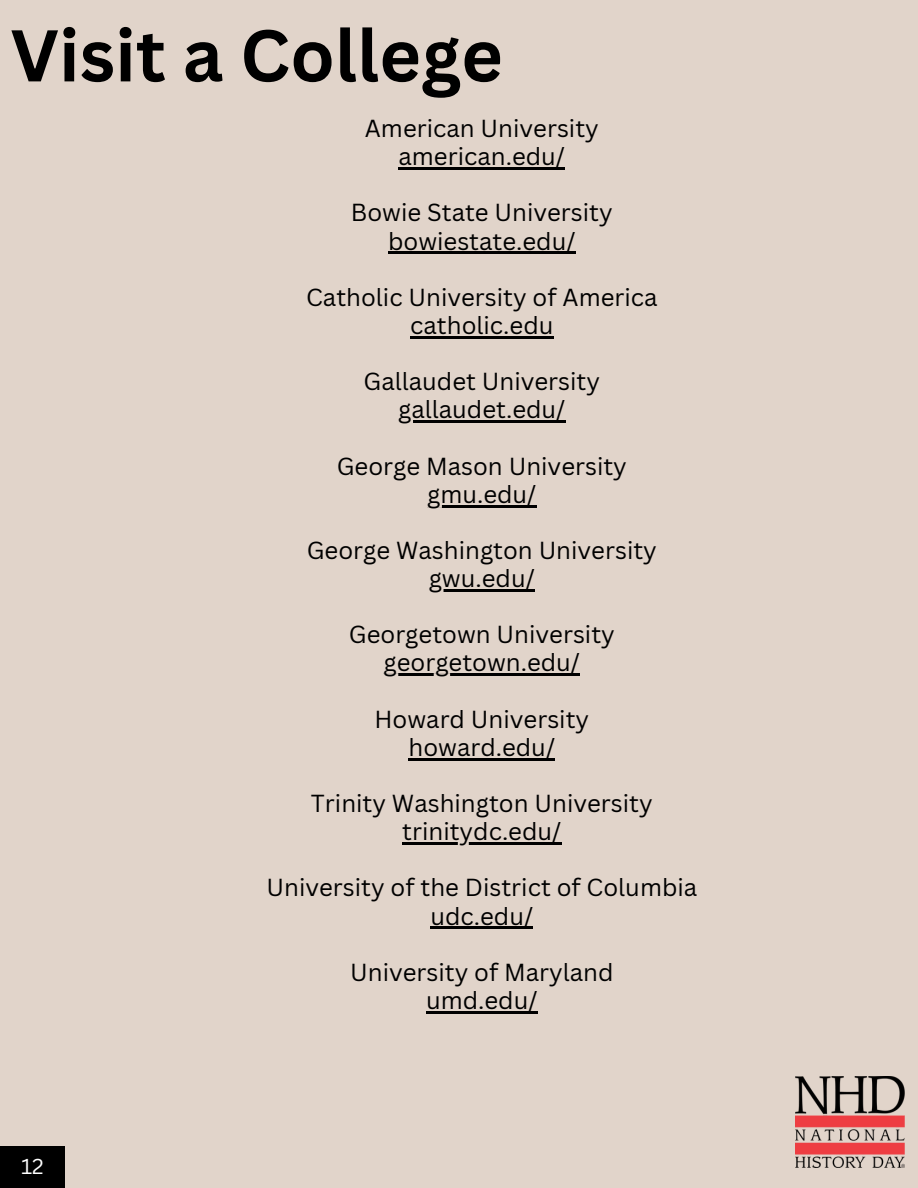
<style>
.page{position:relative;width:918px;height:1188px;background:#e1d4ca}
.page>*{position:absolute;margin:0;border:0;box-sizing:border-box;transform-origin:0 0}
.t1{font:700 71.55px "Canva Sans";color:#000}
.t2{font:24px/28.2px "Canva Sans";color:#000;text-align:center}
.t3{font:21px "Canva Sans";color:#fff}
</style>
<div class="page">
<img style="left:795px;top:1076px;width:109px;height:91px">
<div style="left:0;top:1147px;width:65px;height:41px;background:#000"></div>
<hr style="left:399px;top:167px;width:166px;height:3px;background:#000">
<hr style="left:388px;top:252px;width:188px;height:2px;background:#000">
<hr style="left:410px;top:336px;width:143px;height:2px;background:#000">
<hr style="left:398px;top:421px;width:167px;height:2px;background:#000">
<hr style="left:427px;top:505px;width:110px;height:2px;background:#000">
<hr style="left:429px;top:589px;width:106px;height:3px;background:#000">
<hr style="left:384px;top:674px;width:196px;height:2px;background:#000">
<hr style="left:408px;top:758px;width:147px;height:2px;background:#000">
<hr style="left:402px;top:842px;width:159px;height:3px;background:#000">
<hr style="left:430px;top:927px;width:103px;height:2px;background:#000">
<hr style="left:426px;top:1011px;width:112px;height:2px;background:#000">
<h1 class="t1" style="left:10px;top:5px;width:494px">Visit a College</h1>
<p class="t2" style="left:365px;top:114px;width:235px">American University american.edu/</p>
<p class="t2" style="left:351px;top:198px;width:263px">Bowie State University bowiestate.edu/</p>
<p class="t2" style="left:306px;top:282px;width:353px">Catholic University of America catholic.edu</p>
<p class="t2" style="left:364px;top:367px;width:238px">Gallaudet University gallaudet.edu/</p>
<p class="t2" style="left:337px;top:451px;width:292px">George Mason University gmu.edu/</p>
<p class="t2" style="left:307px;top:536px;width:352px">George Washington University gwu.edu/</p>
<p class="t2" style="left:349px;top:620px;width:267px">Georgetown University georgetown.edu/</p>
<p class="t2" style="left:375px;top:704px;width:216px">Howard University howard.edu/</p>
<p class="t2" style="left:311px;top:789px;width:343px">Trinity Washington University trinitydc.edu/</p>
<p class="t2" style="left:266px;top:873px;width:432px">University of the District of Columbia udc.edu/</p>
<p class="t2" style="left:350px;top:957px;width:265px">University of Maryland umd.edu/</p>
<p class="t3" style="left:21px;top:1151px;width:24px">12</p>
</div>
